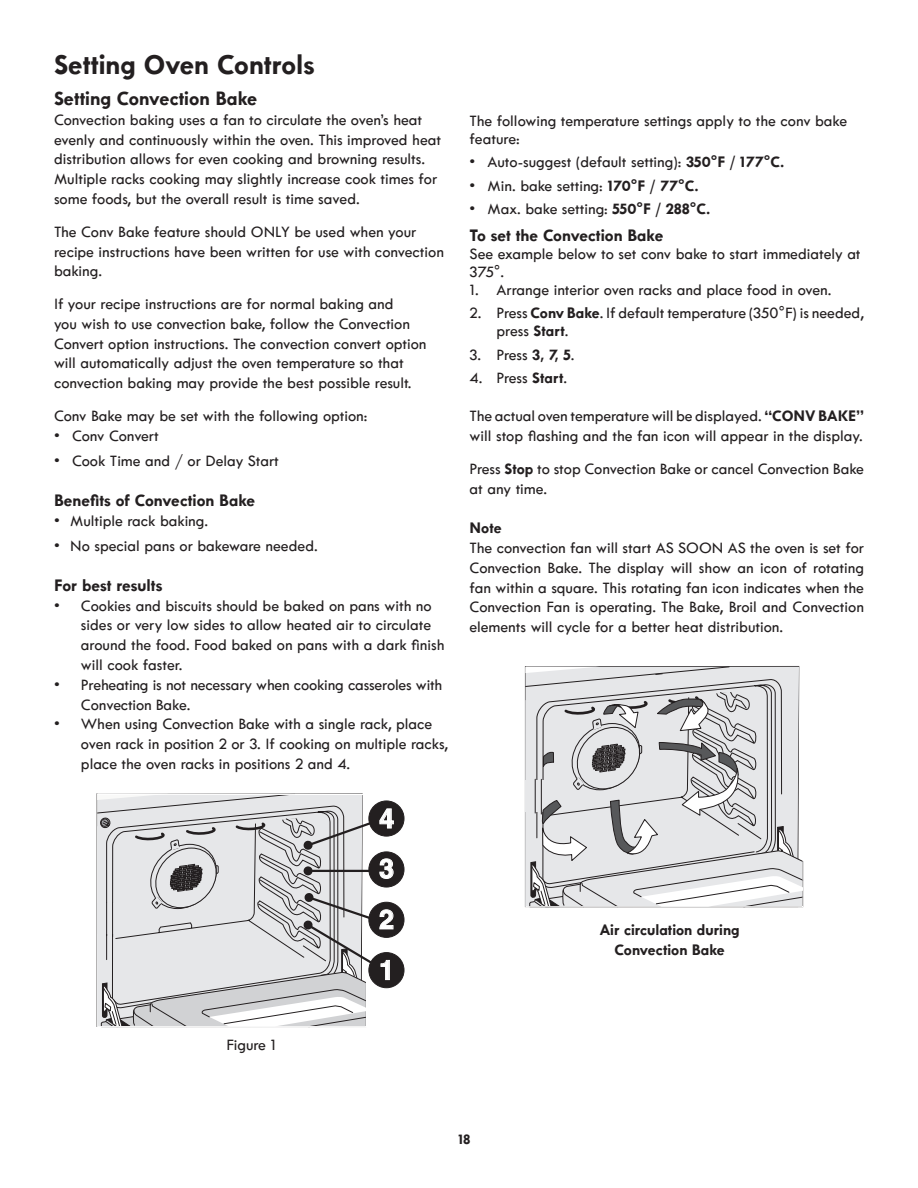
<style>
.page{position:relative;width:918px;height:1188px;background:#fff}
.page>*{position:absolute;margin:0;border:0;box-sizing:border-box;transform-origin:0 0}
.t1{font:30px "Tw Cen MT Boldfor Kenmore";color:#231f20}
.t2{font:700 27px/50.6px "Helvetica";color:#fff;text-align:justify}
.t3{font:21px "Tw Cen MT Boldfor Kenmore";color:#231f20}
.t4{font:18px "Tw Cen MT Boldfor Kenmore";color:#231f20}
.t5{font:16.5px/19.8px "Tw Cen MT Mediumfor Kenmore";color:#231f20}
.t6{font:16.5px/19.8px "Tw Cen MT Boldfor Kenmore";color:#231f20;text-align:center}
.t7{font:15px "Tw Cen MT Boldfor Kenmore";color:#231f20}
.s1{font-family:"Tw Cen MT Boldfor Kenmore"}
</style>
<div class="page">
<svg style="left:525px;top:667px;width:266px;height:24px;background:#d7d8da"></svg>
<svg style="left:525px;top:667px;width:74px;height:6px"></svg>
<svg style="left:525px;top:691px;width:279px;height:216px;background:#ceced0"></svg>
<svg style="left:655px;top:673px;width:8px;height:2px"></svg>
<svg style="left:97px;top:795px;width:258px;height:11px;background:#dcdddf"></svg>
<svg style="left:97px;top:795px;width:72px;height:5px"></svg>
<div style="left:369px;top:852px;width:35px;height:35px;background:#231f20;border-radius:50%"></div>
<div style="left:369px;top:852px;width:35px;height:35px;border:1px solid #231f20;border-radius:50%"></div>
<div style="left:369px;top:902px;width:35px;height:35px;background:#231f20;border-radius:50%"></div>
<div style="left:369px;top:902px;width:35px;height:36px;border:1px solid #231f20;border-radius:50%"></div>
<div style="left:369px;top:953px;width:35px;height:35px;background:#231f20;border-radius:50%"></div>
<div style="left:369px;top:952px;width:35px;height:36px;border:1px solid #231f20;border-radius:50%"></div>
<div style="left:369px;top:801px;width:35px;height:35px;background:#231f20;border-radius:50%"></div>
<div style="left:369px;top:801px;width:35px;height:35px;border:1px solid #231f20;border-radius:50%"></div>
<svg style="left:97px;top:806px;width:297px;height:222px;background:#cbcbcd"></svg>
<h1 class="t1" style="left:54px;top:48px;width:262px">Setting Oven Controls</h1>
<p class="t3" style="left:54px;top:87px;width:205px">Setting Convection Bake</p>
<p class="t5" style="left:54px;top:110px;width:389px">Convection baking uses a fan to circulate the oven’s heat evenly and continuously within the oven. This improved heat distribution allows for even cooking and browning results.<br>Multiple racks cooking may slightly increase cook times for some foods, but the overall result is time saved.</p>
<p class="t5" style="left:54px;top:222px;width:392px">The Conv Bake feature should ONLY be used when your recipe instructions have been written for use with convection baking.</p>
<p class="t5" style="left:54px;top:294px;width:374px">If your recipe instructions are for normal baking and<br>you wish to use convection bake, follow the Convection Convert option instructions. The convection convert option will automatically adjust the oven temperature so that convection baking may provide the best possible result.</p>
<p class="t5" style="left:54px;top:406px;width:315px">Conv Bake may be set with the following option:</p>
<p class="t5" style="left:54px;top:426px;width:106px">• Conv Convert</p>
<p class="t5" style="left:54px;top:451px;width:226px">• Cook Time and / or Delay Start</p>
<p class="t4" style="left:54px;top:491px;width:203px">Benefits of Convection Bake</p>
<p class="t5" style="left:54px;top:511px;width:156px">• Multiple rack baking.</p>
<p class="t5" style="left:54px;top:536px;width:265px">• No special pans or bakeware needed.</p>
<p class="t4" style="left:54px;top:575px;width:110px">For best results</p>
<p class="t5" style="left:81px;top:596px;width:365px;text-indent:-27px">• Cookies and biscuits should be baked on pans with no sides or very low sides to allow heated air to circulate around the food. Food baked on pans with a dark finish will cook faster.</p>
<p class="t5" style="left:81px;top:675px;width:363px;text-indent:-27px">• Preheating is not necessary when cooking casseroles with<br>Convection Bake.</p>
<p class="t5" style="left:81px;top:714px;width:369px;text-indent:-27px">• When using Convection Bake with a single rack, place oven rack in position 2 or 3. If cooking on multiple racks, place the oven racks in positions 2 and 4.</p>
<h2 class="t2" style="left:379px;top:793px;width:17px">4<br>3<br>2<br>1</h2>
<p class="t5" style="left:470px;top:112px;width:379px;line-height:18px">The following temperature settings apply to the conv bake feature:</p>
<p class="t5" style="left:470px;top:152px;width:316px">• Auto-suggest (default setting): <span class="s1">350°F / 177°C.</span></p>
<p class="t5" style="left:470px;top:176px;width:231px">• Min. bake setting: <span class="s1">170°F / 77°C.</span></p>
<p class="t5" style="left:470px;top:199px;width:242px">• Max. bake setting: <span class="s1">550°F / 288°C.</span></p>
<p class="t4" style="left:470px;top:226px;width:195px">To set the Convection Bake</p>
<p class="t5" style="left:470px;top:245px;width:392px;line-height:18px">See example below to set conv bake to start immediately at<br>375°.</p>
<p class="t5" style="left:470px;top:280px;width:363px">1. Arrange interior oven racks and place food in oven.</p>
<p class="t5" style="left:497px;top:304px;width:369px;line-height:18px;text-indent:-27px">2. Press <span class="s1">Conv Bake</span>. If default temperature (350°F) is needed, press <span class="s1">Start</span>.</p>
<p class="t5" style="left:470px;top:345px;width:106px">3. Press <span class="s1">3, 7, 5</span>.</p>
<p class="t5" style="left:470px;top:368px;width:99px">4. Press <span class="s1">Start</span>.</p>
<p class="t5" style="left:470px;top:406px;width:396px">The actual oven temperature will be displayed. <span class="s1">“CONV BAKE” </span>will stop flashing and the fan icon will appear in the display.</p>
<p class="t5" style="left:470px;top:459px;width:396px">Press <span class="s1">Stop</span> to stop Convection Bake or cancel Convection Bake at any time.</p>
<p class="t6" style="left:470px;top:518px;width:34px">Note</p>
<p class="t5" style="left:470px;top:538px;width:396px;text-align:justify">The convection fan will start AS SOON AS the oven is set for Convection Bake. The display will show an icon of rotating fan within a square. This rotating fan icon indicates when the Convection Fan is operating. The Bake, Broil and Convection elements will cycle for a better heat distribution.</p>
<p class="t6" style="left:600px;top:920px;width:141px">Air circulation during<br>Convection Bake</p>
<p class="t5" style="left:226px;top:1035px;width:51px">Figure 1</p>
<p class="t7" style="left:458px;top:1131px;width:14px">18</p>
</div>
